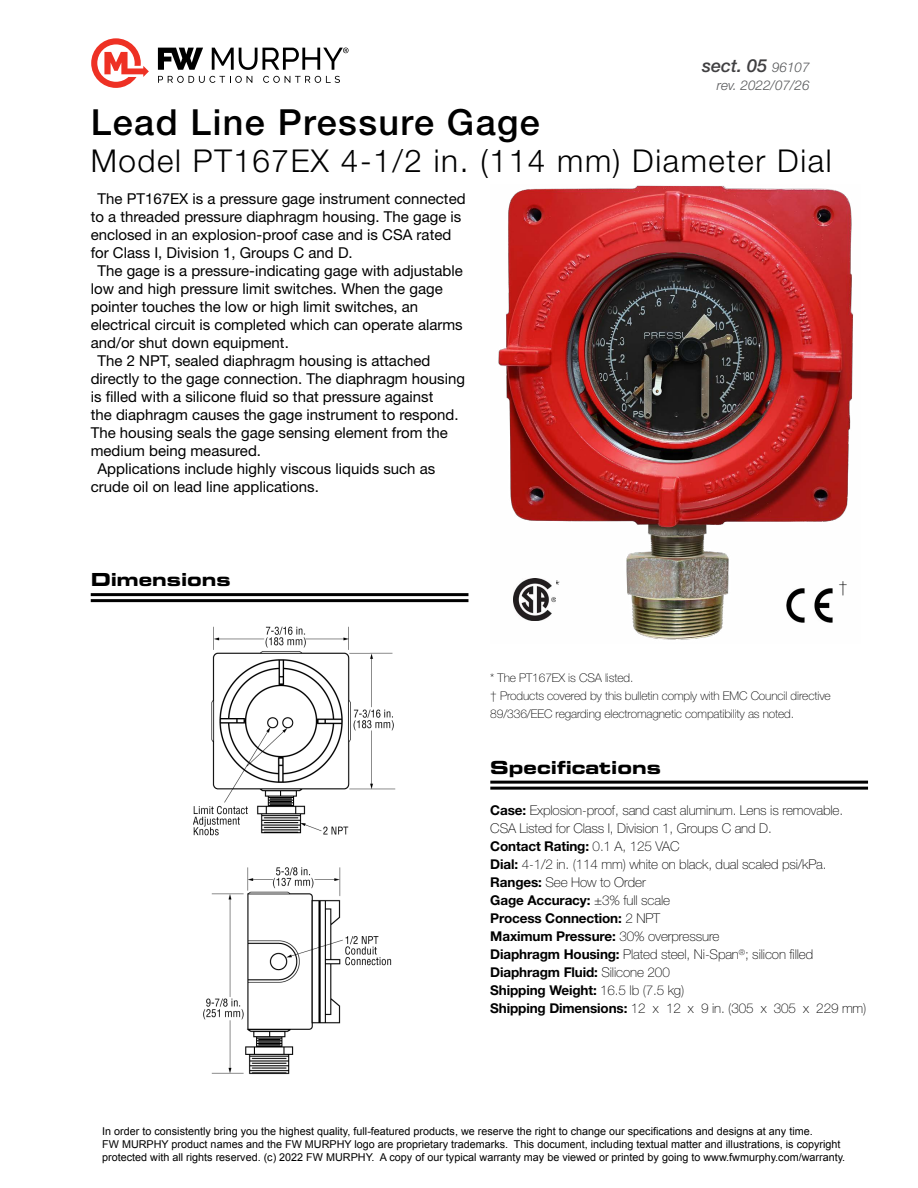
<style>
.page{position:relative;width:918px;height:1188px;background:#fff}
.page>*{position:absolute;margin:0;border:0;box-sizing:border-box;transform-origin:0 0}
.t1{font:500 36px "Helvetica Neue LT Std";letter-spacing:.04em;color:#000}
.t2{font:300 31.5px "Helvetica Neue LT Std";letter-spacing:.05em;color:#000}
.t3{font:18px "Eurostile LT Std Bold Ex 2";color:#000}
.t4{font:italic 500 18px "Helvetica Neue LT Std";color:#414042}
.t5{font:100 16.5px "Helvetica Neue LT Std";color:#000}
.t6{font:15px "Helvetica Neue LT Std";color:#000}
.t7{font:100 13.5px/18px "Helvetica Neue LT Std";letter-spacing:-.01em;color:#000}
.t8{font:italic 300 13.5px "Helvetica Neue LT Std";color:#58595b}
.t9{font:100 12px/18px "Helvetica Neue LT Std";letter-spacing:-.01em;color:#000}
.t10{font:10.8px/12.9px "Arial";color:#000}
.s1{font-weight:300;font-size:13.5px;color:#58595b}
.s2{font-weight:700}
</style>
<div class="page">
<svg style="left:91px;top:38px;width:58px;height:50px"></svg>
<svg style="left:158px;top:76px;width:94px;height:7px"></svg>
<svg style="left:263px;top:76px;width:77px;height:7px"></svg>
<svg style="left:158px;top:48px;width:45px;height:22px"></svg>
<svg style="left:212px;top:48px;width:137px;height:22px"></svg>
<img style="left:193px;top:626px;width:203px;height:210px">
<img style="left:203px;top:867px;width:189px;height:208px">
<hr style="left:91px;top:593px;width:377px;height:3px;background:#000">
<hr style="left:91px;top:599px;width:377px;height:3px;background:#000">
<hr style="left:490px;top:781px;width:378px;height:3px;background:#000">
<hr style="left:490px;top:787px;width:378px;height:3px;background:#000">
<img style="left:498px;top:185px;width:355px;height:455px">
<p class="t4" style="left:702px;top:55px;width:109px">sect. 05 <span class="s1">96107</span></p>
<p class="t8" style="left:717px;top:77px;width:94px">rev. 2022/07/26</p>
<h1 class="t1" style="left:91px;top:101px;width:451px">Lead Line Pressure Gage</h1>
<h2 class="t2" style="left:91px;top:142px;width:742px">Model PT167EX 4-1/2 in. (114 mm) Diameter Dial</h2>
<p class="t6" style="left:98px;top:190px;width:370px">The PT167EX is a pressure gage instrument connected</p>
<p class="t6" style="left:91px;top:208px;width:372px">to a threaded pressure diaphragm housing. The gage is</p>
<p class="t6" style="left:91px;top:226px;width:362px">enclosed in an explosion-proof case and is CSA rated</p>
<p class="t6" style="left:91px;top:244px;width:263px">for Class I, Division 1, Groups C and D.</p>
<p class="t6" style="left:98px;top:262px;width:367px">The gage is a pressure-indicating gage with adjustable</p>
<p class="t6" style="left:91px;top:280px;width:354px">low and high pressure limit switches. When the gage</p>
<p class="t6" style="left:91px;top:298px;width:329px">pointer touches the low or high limit switches, an</p>
<p class="t6" style="left:91px;top:316px;width:373px">electrical circuit is completed which can operate alarms</p>
<p class="t6" style="left:91px;top:334px;width:200px">and/or shut down equipment.</p>
<p class="t6" style="left:98px;top:352px;width:334px">The 2 NPT, sealed diaphragm housing is attached</p>
<p class="t6" style="left:91px;top:370px;width:376px">directly to the gage connection. The diaphragm housing</p>
<p class="t6" style="left:91px;top:388px;width:344px">is filled with a silicone fluid so that pressure against</p>
<p class="t6" style="left:91px;top:406px;width:369px">the diaphragm causes the gage instrument to respond.</p>
<p class="t6" style="left:91px;top:424px;width:359px">The housing seals the gage sensing element from the</p>
<p class="t6" style="left:91px;top:442px;width:172px">medium being measured.</p>
<p class="t6" style="left:98px;top:460px;width:339px">Applications include highly viscous liquids such as</p>
<p class="t6" style="left:91px;top:478px;width:230px">crude oil on lead line applications.</p>
<p class="t3" style="left:91px;top:567px;width:142px">Dimensions</p>
<p class="t5" style="left:554px;top:576px;width:7px">*</p>
<p class="t5" style="left:838px;top:578px;width:11px">†</p>
<p class="t9" style="left:490px;top:669px;width:342px">* The PT167EX is CSA listed.<br>† Products covered by this bulletin comply with EMC Council directive<br>89/336/EEC regarding electromagnetic compatibility as noted.</p>
<p class="t3" style="left:490px;top:755px;width:172px">Specifications</p>
<p class="t7" style="left:490px;top:801px;width:378px"><span class="s2">Case:</span> Explosion-proof, sand cast aluminum. Lens is removable.<br>CSA Listed for Class I, Division 1, Groups C and D.<br><span class="s2">Contact Rating:</span> 0.1 A, 125 VAC<br><span class="s2">Dial:</span> 4-1/2 in. (114 mm) white on black, dual scaled psi/kPa.<br><span class="s2">Ranges:</span> See How to Order<br><span class="s2">Gage Accuracy:</span> ±3% full scale<br><span class="s2">Process Connection:</span> 2 NPT<br><span class="s2">Maximum Pressure:</span> 30% overpressure<br><span class="s2">Diaphragm Housing:</span> Plated steel, Ni-Span<sup>®</sup>; silicon filled <span class="s2">Diaphragm Fluid:</span> Silicone 200<br><span class="s2">Shipping Weight:</span> 16.5 lb (7.5 kg)<br><span class="s2">Shipping Dimensions:</span> 12 x 12 x 9 in. (305 x 305 x 229 mm)</p>
<p class="t10" style="left:102px;top:1125px;width:745px">In order to consistently bring you the highest quality, full-featured products, we reserve the right to change our specifications and designs at any time.<br>FW MURPHY product names and the FW MURPHY logo are proprietary trademarks. This document, including textual matter and illustrations, is copyright protected with all rights reserved. (c) 2022 FW MURPHY. A copy of our typical warranty may be viewed or printed by going to www.fwmurphy.com/warranty.</p>
</div>
